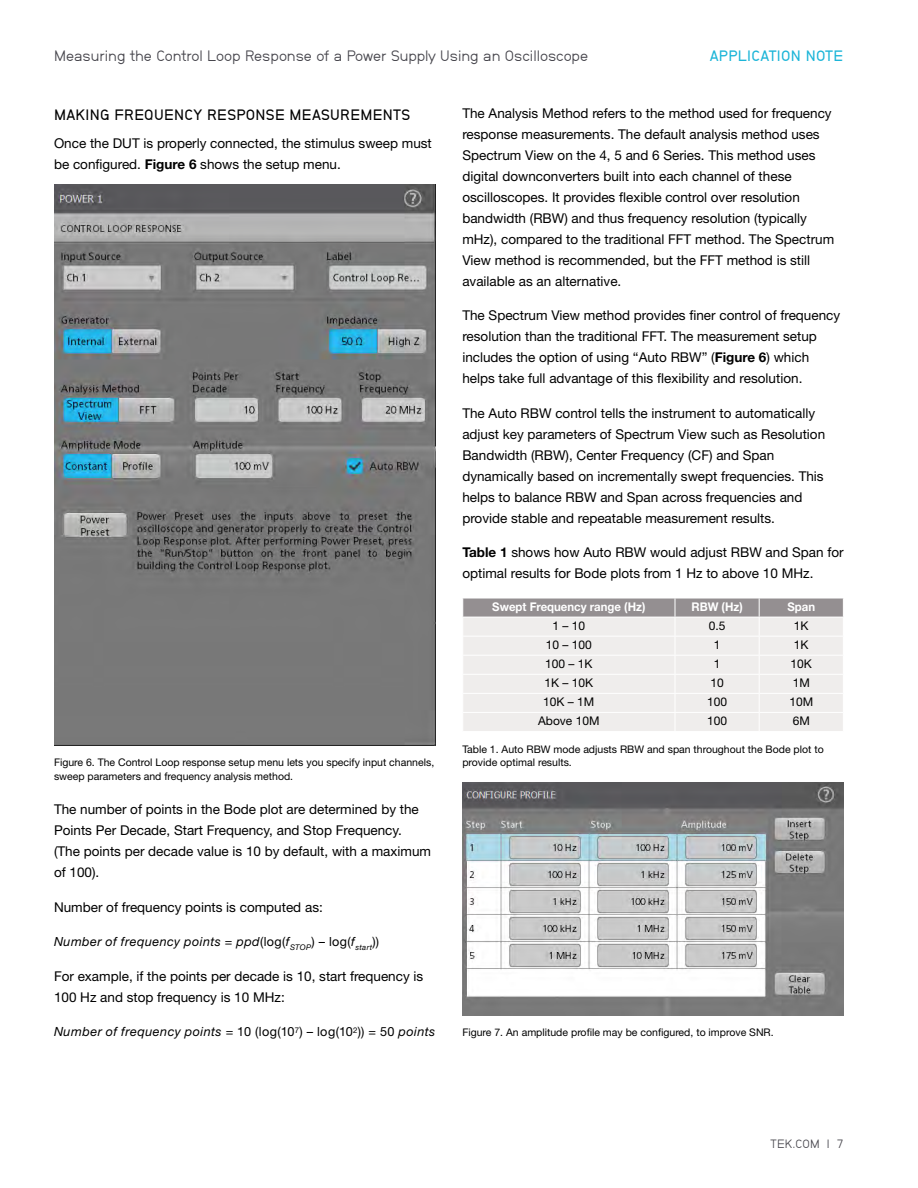
<style>
.page{position:relative;width:918px;height:1188px;background:#fff}
.page>*{position:absolute;margin:0;border:0;box-sizing:border-box;transform-origin:0 0}
.t1{font:15px "Neubau Grotesk Nor";color:#45444b}
.t2{font:15px "Neubau Grotesk Hal";letter-spacing:.02em;color:#000}
.t3{font:15px "Neubau Grotesk Hal";letter-spacing:.02em;color:#1cb5d8}
.t4{font:13.5px/21px "Helvetica Neue LT Std";color:#000}
.t5{font:italic 12.6px "Helvetica Neue LT Std";letter-spacing:.035em;color:#000}
.t6{font:12px "Helvetica Neue LT Std";color:#000}
.t7{font:700 12px "Helvetica Neue LT Std";color:#fff;scale:.95 1}
.t8{font:12px "Neubau Grotesk Nor";letter-spacing:.015em;color:#45444b}
.t9{font:10.5px/13.5px "Helvetica Neue LT Std";color:#000}
.s1{font-weight:700}
.s2{font-style:normal}
</style>
<div class="page">
<img style="left:54px;top:185px;width:381px;height:560px">
<svg style="left:462px;top:598px;width:382px;height:133px;background:#e3e1e0"></svg>
<hr style="left:462px;top:617px;width:213px;height:1px;background:#fff">
<hr style="left:675px;top:617px;width:84px;height:1px;background:#fff">
<hr style="left:759px;top:617px;width:85px;height:1px;background:#fff">
<img style="left:462px;top:783px;width:382px;height:232px">
<p class="t1" style="left:54px;top:47px;width:535px">Measuring the Control Loop Response of a Power Supply Using an Oscilloscope</p>
<p class="t3" style="left:710px;top:46px;width:135px">APPLICATION NOTE</p>
<p class="t2" style="left:54px;top:105px;width:358px">MAKING FREQUENCY RESPONSE MEASUREMENTS</p>
<p class="t4" style="left:54px;top:132px;width:379px">Once the DUT is properly connected, the stimulus sweep must be configured. <span class="s1">Figure 6</span> shows the setup menu.</p>
<p class="t9" style="left:54px;top:756px;width:382px">Figure 6. The Control Loop response setup menu lets you specify input channels, sweep parameters and frequency analysis method.</p>
<p class="t4" style="left:54px;top:799px;width:379px">The number of points in the Bode plot are determined by the Points Per Decade, Start Frequency, and Stop Frequency. (The points per decade value is 10 by default, with a maximum of 100).</p>
<p class="t4" style="left:54px;top:896px;width:270px">Number of frequency points is computed as:</p>
<p class="t5" style="left:54px;top:934px;width:327px">Number of frequency points = ppd<span class="s2">(log(</span>f<sub>STOP</sub><span class="s2">) – log(</span>f<sub>start</sub><span class="s2">))</span></p>
<p class="t4" style="left:54px;top:965px;width:371px">For example, if the points per decade is 10, start frequency is<br>100 Hz and stop frequency is 10 MHz:</p>
<p class="t5" style="left:54px;top:1024px;width:383px">Number of frequency points = <span class="s2">10 (log(10</span><sup>7</sup><span class="s2">) – log(10</span><sup>2</sup><span class="s2">)) = 50</span> points</p>
<p class="t4" style="left:462px;top:102px;width:373px">The Analysis Method refers to the method used for frequency response measurements. The default analysis method uses Spectrum View on the 4, 5 and 6 Series. This method uses digital downconverters built into each channel of these oscilloscopes. It provides flexible control over resolution bandwidth (RBW) and thus frequency resolution (typically mHz), compared to the traditional FFT method. The Spectrum View method is recommended, but the FFT method is still available as an alternative.</p>
<p class="t4" style="left:462px;top:305px;width:379px">The Spectrum View method provides finer control of frequency resolution than the traditional FFT. The measurement setup includes the option of using “Auto RBW” (<span class="s1">Figure 6</span>) which helps take full advantage of this flexibility and resolution.</p>
<p class="t4" style="left:462px;top:402px;width:364px">The Auto RBW control tells the instrument to automatically adjust key parameters of Spectrum View such as Resolution Bandwidth (RBW), Center Frequency (CF) and Span dynamically based on incrementally swept frequencies. This helps to balance RBW and Span across frequencies and provide stable and repeatable measurement results.</p>
<p class="t4" style="left:462px;top:542px;width:383px"><span class="s1">Table 1</span> shows how Auto RBW would adjust RBW and Span for optimal results for Bode plots from 1 Hz to above 10 MHz.</p>
<p class="t7" style="left:492px;top:599px;width:163px">Swept Frequency range (Hz)</p>
<p class="t7" style="left:691px;top:599px;width:55px">RBW (Hz)</p>
<p class="t7" style="left:787px;top:599px;width:31px">Span</p>
<p class="t6" style="left:553px;top:619px;width:34px">1 – 10</p>
<p class="t6" style="left:709px;top:619px;width:18px">0.5</p>
<p class="t6" style="left:794px;top:619px;width:16px">1K</p>
<p class="t6" style="left:546px;top:638px;width:48px">10 – 100</p>
<p class="t6" style="left:714px;top:638px;width:8px">1</p>
<p class="t6" style="left:794px;top:638px;width:16px">1K</p>
<p class="t6" style="left:545px;top:657px;width:49px">100 – 1K</p>
<p class="t6" style="left:714px;top:657px;width:8px">1</p>
<p class="t6" style="left:791px;top:657px;width:23px">10K</p>
<p class="t6" style="left:545px;top:676px;width:50px">1K – 10K</p>
<p class="t6" style="left:710px;top:676px;width:15px">10</p>
<p class="t6" style="left:793px;top:676px;width:19px">1M</p>
<p class="t6" style="left:543px;top:695px;width:53px">10K – 1M</p>
<p class="t6" style="left:707px;top:695px;width:22px">100</p>
<p class="t6" style="left:789px;top:695px;width:25px">10M</p>
<p class="t6" style="left:538px;top:714px;width:63px">Above 10M</p>
<p class="t6" style="left:707px;top:714px;width:22px">100</p>
<p class="t6" style="left:793px;top:714px;width:19px">6M</p>
<p class="t9" style="left:462px;top:742px;width:363px">Table 1. Auto RBW mode adjusts RBW and span throughout the Bode plot to provide optimal results.</p>
<p class="t9" style="left:462px;top:1025px;width:313px">Figure 7. An amplitude profile may be configured, to improve SNR.</p>
<p class="t8" style="left:770px;top:1137px;width:75px">TEK.COM | 7</p>
</div>
